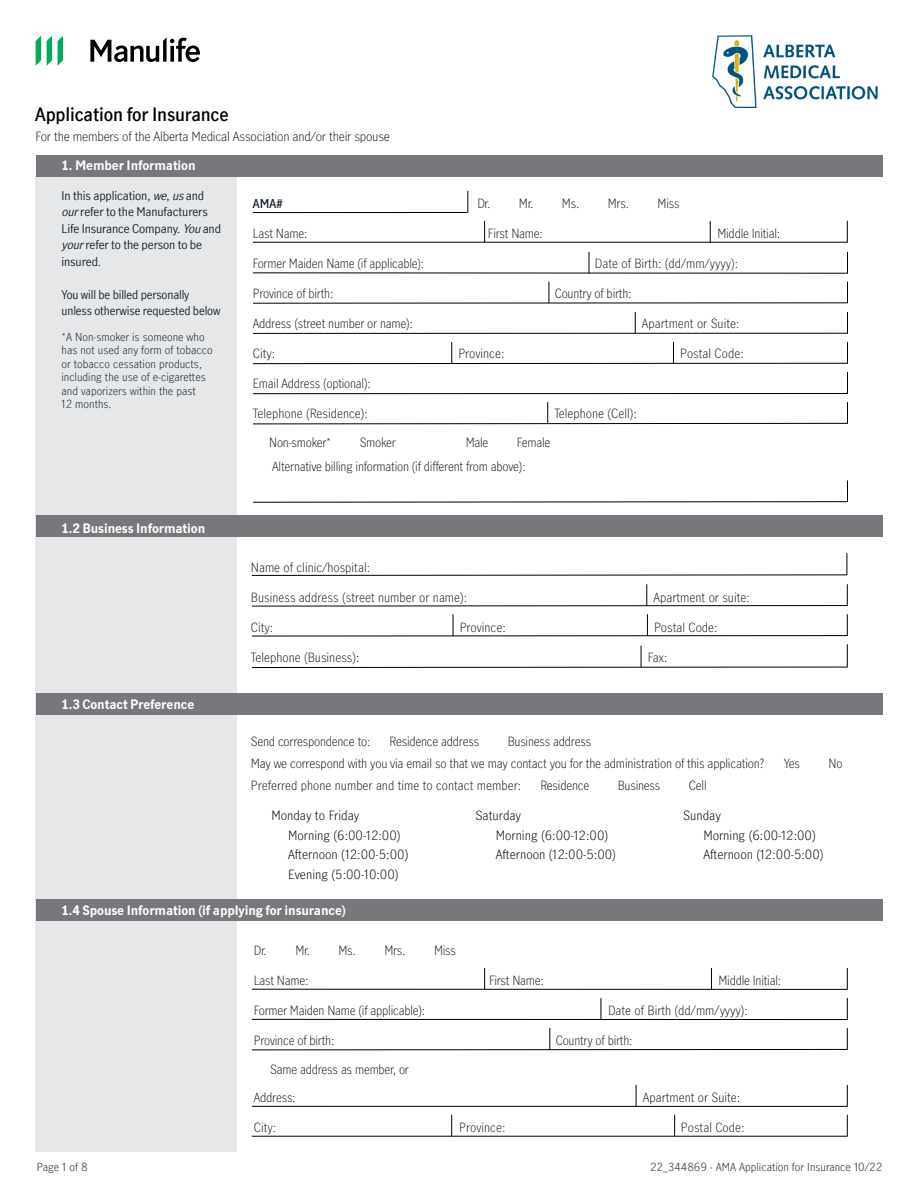
<style>
.page{position:relative;width:918px;height:1188px;background:#fff}
.page>*{position:absolute;margin:0;border:0;box-sizing:border-box;transform-origin:0 0}
.t1{font:600 18px "Manulife JH Sans Optimized";letter-spacing:-.01em;color:#000}
.t2{font:700 12.75px "Manulife JH Sans Optimized";letter-spacing:-.01em;color:#fff}
.t3{font:300 12px/24.8px "Manulife JH Sans";letter-spacing:-.02em;color:#121e29;scale:.96 1}
.t4{font:300 12px "Manulife JH Sans";color:#121e29}
.t5{font:300 12px/19.5px "Manulife JH Sans";color:#000}
.t6{font:12px/16.5px "Manulife JH Sans Optimized";letter-spacing:-.01em;color:#121e29}
.t7{font:300 12px "Manulife JH Sans";letter-spacing:-.02em;color:#121e29}
.t8{font:600 12px "Manulife JH Sans Optimized";color:#121e29}
.t9{font:300 10.5px/13.5px "Manulife JH Sans";color:#121e29}
.s1{font-style:italic}
</style>
<div class="page">
<div style="left:35px;top:176px;width:202px;height:976px;background:#e6e7e8"></div>
<svg style="left:90px;top:37px;width:110px;height:25px"></svg>
<svg style="left:58px;top:36px;width:5px;height:30px"></svg>
<svg style="left:47px;top:36px;width:5px;height:30px"></svg>
<svg style="left:36px;top:36px;width:5px;height:30px"></svg>
<img style="left:712px;top:36px;width:166px;height:71px">
<div style="left:36px;top:155px;width:847px;height:21px;background:#77787b"></div>
<div style="left:36px;top:515px;width:847px;height:22px;background:#77787b"></div>
<div style="left:36px;top:693px;width:847px;height:22px;background:#77787b"></div>
<div style="left:36px;top:899px;width:847px;height:22px;background:#77787b"></div>
<hr style="left:253px;top:242px;width:594px;height:1px;background:#000">
<hr style="left:253px;top:212px;width:215px;height:1px;background:#000">
<hr style="left:253px;top:273px;width:594px;height:1px;background:#000">
<hr style="left:253px;top:303px;width:594px;height:1px;background:#000">
<hr style="left:253px;top:333px;width:594px;height:1px;background:#000">
<hr style="left:253px;top:363px;width:594px;height:1px;background:#000">
<hr style="left:253px;top:393px;width:594px;height:1px;background:#000">
<svg style="left:847px;top:221px;width:1px;height:22px"></svg>
<svg style="left:484px;top:221px;width:1px;height:21px"></svg>
<svg style="left:468px;top:191px;width:1px;height:22px"></svg>
<svg style="left:710px;top:221px;width:1px;height:22px"></svg>
<svg style="left:589px;top:252px;width:1px;height:22px"></svg>
<svg style="left:549px;top:282px;width:1px;height:21px"></svg>
<svg style="left:847px;top:252px;width:1px;height:22px"></svg>
<svg style="left:847px;top:282px;width:1px;height:21px"></svg>
<svg style="left:847px;top:312px;width:1px;height:22px"></svg>
<svg style="left:847px;top:342px;width:1px;height:22px"></svg>
<svg style="left:847px;top:372px;width:1px;height:22px"></svg>
<svg style="left:253px;top:480px;width:595px;height:23px"></svg>
<svg style="left:635px;top:312px;width:1px;height:22px"></svg>
<svg style="left:452px;top:342px;width:1px;height:21px"></svg>
<svg style="left:673px;top:342px;width:1px;height:22px"></svg>
<svg style="left:253px;top:402px;width:595px;height:22px"></svg>
<svg style="left:252px;top:553px;width:596px;height:23px"></svg>
<svg style="left:252px;top:584px;width:596px;height:22px"></svg>
<svg style="left:252px;top:644px;width:596px;height:24px"></svg>
<svg style="left:252px;top:614px;width:596px;height:22px"></svg>
<hr style="left:252px;top:989px;width:595px;height:1px;background:#000">
<hr style="left:252px;top:1019px;width:595px;height:1px;background:#000">
<hr style="left:252px;top:1106px;width:595px;height:1px;background:#000">
<hr style="left:252px;top:1136px;width:595px;height:1px;background:#000">
<svg style="left:847px;top:968px;width:1px;height:22px"></svg>
<svg style="left:847px;top:998px;width:1px;height:22px"></svg>
<svg style="left:847px;top:1085px;width:1px;height:22px"></svg>
<svg style="left:847px;top:1115px;width:1px;height:21px"></svg>
<svg style="left:484px;top:968px;width:1px;height:22px"></svg>
<svg style="left:711px;top:968px;width:1px;height:22px"></svg>
<svg style="left:601px;top:998px;width:1px;height:21px"></svg>
<svg style="left:252px;top:1028px;width:596px;height:22px"></svg>
<svg style="left:674px;top:1115px;width:1px;height:21px"></svg>
<svg style="left:636px;top:1085px;width:1px;height:22px"></svg>
<svg style="left:451px;top:1115px;width:1px;height:21px"></svg>
<h1 class="t1" style="left:35px;top:102px;width:195px">Application for Insurance</h1>
<p class="t7" style="left:36px;top:128px;width:356px">For the members of the Alberta Medical Association and/or their spouse</p>
<p class="t2" style="left:62px;top:157px;width:136px">1. Member Information</p>
<p class="t6" style="left:62px;top:187px;width:161px">In this application, <span class="s1">we</span>, <span class="s1">us</span>and <span class="s1">our</span>refer to the Manufacturers<br>Life Insurance Company. <span class="s1">You</span>and <span class="s1">your</span>refer to the person to be insured.</p>
<p class="t6" style="left:62px;top:286px;width:160px">You will be billed personally unless otherwise requested below</p>
<p class="t9" style="left:62px;top:330px;width:153px">*A Non-smoker is someone who has not used any form of tobacco or tobacco cessation products, including the use of e-cigarettes and vaporizers within the past<br>12 months.</p>
<p class="t8" style="left:253px;top:195px;width:32px">AMA#</p>
<p class="t3" style="left:477px;top:191px;width:15px">Dr.</p>
<p class="t3" style="left:519px;top:191px;width:65px">Mr. Ms.</p>
<p class="t3" style="left:608px;top:191px;width:24px">Mrs.</p>
<p class="t3" style="left:658px;top:191px;width:24px">Miss</p>
<p class="t3" style="left:253px;top:221px;width:58px">Last Name:</p>
<p class="t3" style="left:488px;top:221px;width:59px">First Name:</p>
<p class="t3" style="left:717px;top:221px;width:67px">Middle Initial:</p>
<p class="t3" style="left:253px;top:251px;width:180px">Former Maiden Name (if applicable):</p>
<p class="t4" style="left:595px;top:255px;width:145px">Date of Birth: (dd/mm/yyyy):</p>
<p class="t3" style="left:253px;top:281px;width:85px">Province of birth:</p>
<p class="t3" style="left:555px;top:281px;width:81px">Country of birth:</p>
<p class="t3" style="left:253px;top:311px;width:168px">Address (street number or name):</p>
<p class="t4" style="left:642px;top:315px;width:99px">Apartment or Suite:</p>
<p class="t7" style="left:253px;top:345px;width:24px">City:</p>
<p class="t4" style="left:458px;top:345px;width:48px">Province:</p>
<p class="t4" style="left:680px;top:345px;width:65px">Postal Code:</p>
<p class="t3" style="left:253px;top:371px;width:124px">Email Address (optional):</p>
<p class="t4" style="left:253px;top:405px;width:117px">Telephone (Residence):</p>
<p class="t4" style="left:554px;top:405px;width:84px">Telephone (Cell):</p>
<p class="t3" style="left:269px;top:429px;width:66px">Non-smoker*</p>
<p class="t3" style="left:360px;top:429px;width:39px">Smoker</p>
<p class="t3" style="left:466px;top:429px;width:25px">Male</p>
<p class="t3" style="left:272px;top:429px;width:291px;text-indent:245px">Female<br>Alternative billing information (if different from above):</p>
<p class="t2" style="left:62px;top:520px;width:145px">1.2 Business Information</p>
<p class="t2" style="left:62px;top:695px;width:134px">1.3 Contact Preference</p>
<p class="t4" style="left:251px;top:559px;width:121px">Name of clinic/hospital:</p>
<p class="t4" style="left:251px;top:589px;width:218px">Business address (street number or name):</p>
<p class="t4" style="left:654px;top:589px;width:98px">Apartment or suite:</p>
<p class="t7" style="left:251px;top:619px;width:24px">City:</p>
<p class="t4" style="left:460px;top:619px;width:48px">Province:</p>
<p class="t4" style="left:654px;top:619px;width:65px">Postal Code:</p>
<p class="t4" style="left:251px;top:649px;width:110px">Telephone (Business):</p>
<p class="t7" style="left:648px;top:649px;width:21px">Fax:</p>
<p class="t3" style="left:251px;top:729px;width:126px">Send correspondence to:</p>
<p class="t3" style="left:390px;top:729px;width:95px">Residence address</p>
<p class="t3" style="left:251px;top:730px;width:536px;line-height:21.8px;text-indent:257px">Business address<br>May we correspond with you via email so that we may contact you for the administration of this application?</p>
<p class="t4" style="left:251px;top:776px;width:272px">Preferred phone number and time to contact member:</p>
<p class="t3" style="left:541px;top:772px;width:52px">Residence</p>
<p class="t3" style="left:618px;top:772px;width:46px">Business</p>
<p class="t3" style="left:689px;top:772px;width:20px">Cell</p>
<p class="t3" style="left:784px;top:750px;width:19px">Yes</p>
<p class="t3" style="left:829px;top:750px;width:16px">No</p>
<p class="t5" style="left:288px;top:806px;width:122px;text-indent:-17px">Monday to Friday<br>Morning (6:00-12:00)<br>Afternoon (12:00-5:00)<br>Evening (5:00-10:00)</p>
<p class="t5" style="left:496px;top:806px;width:122px;text-indent:-20px">Saturday<br>Morning (6:00-12:00)<br>Afternoon (12:00-5:00)</p>
<p class="t5" style="left:703px;top:806px;width:122px;text-indent:-20px">Sunday<br>Morning (6:00-12:00)<br>Afternoon (12:00-5:00)</p>
<p class="t2" style="left:62px;top:901px;width:286px">1.4 Spouse Information (if applying for insurance)</p>
<p class="t3" style="left:254px;top:938px;width:60px">Dr. Mr.</p>
<p class="t3" style="left:338px;top:938px;width:71px">Ms. Mrs.</p>
<p class="t3" style="left:434px;top:938px;width:24px">Miss</p>
<p class="t3" style="left:254px;top:968px;width:58px">Last Name:</p>
<p class="t3" style="left:489px;top:968px;width:59px">First Name:</p>
<p class="t3" style="left:718px;top:968px;width:67px">Middle Initial:</p>
<p class="t3" style="left:254px;top:998px;width:180px">Former Maiden Name (if applicable):</p>
<p class="t4" style="left:608px;top:1002px;width:141px">Date of Birth (dd/mm/yyyy):</p>
<p class="t3" style="left:254px;top:1028px;width:85px">Province of birth:</p>
<p class="t3" style="left:556px;top:1028px;width:81px">Country of birth:</p>
<p class="t3" style="left:270px;top:1056px;width:146px">Same address as member, or</p>
<p class="t3" style="left:254px;top:1085px;width:45px">Address:</p>
<p class="t4" style="left:643px;top:1089px;width:99px">Apartment or Suite:</p>
<p class="t7" style="left:254px;top:1119px;width:24px">City:</p>
<p class="t4" style="left:459px;top:1119px;width:48px">Province:</p>
<p class="t4" style="left:681px;top:1119px;width:65px">Postal Code:</p>
<p class="t9" style="left:37px;top:1160px;width:52px">Page 1 of 8</p>
<p class="t9" style="left:650px;top:1160px;width:234px">22_344869 - AMA Application for Insurance 10/22</p>
</div>
